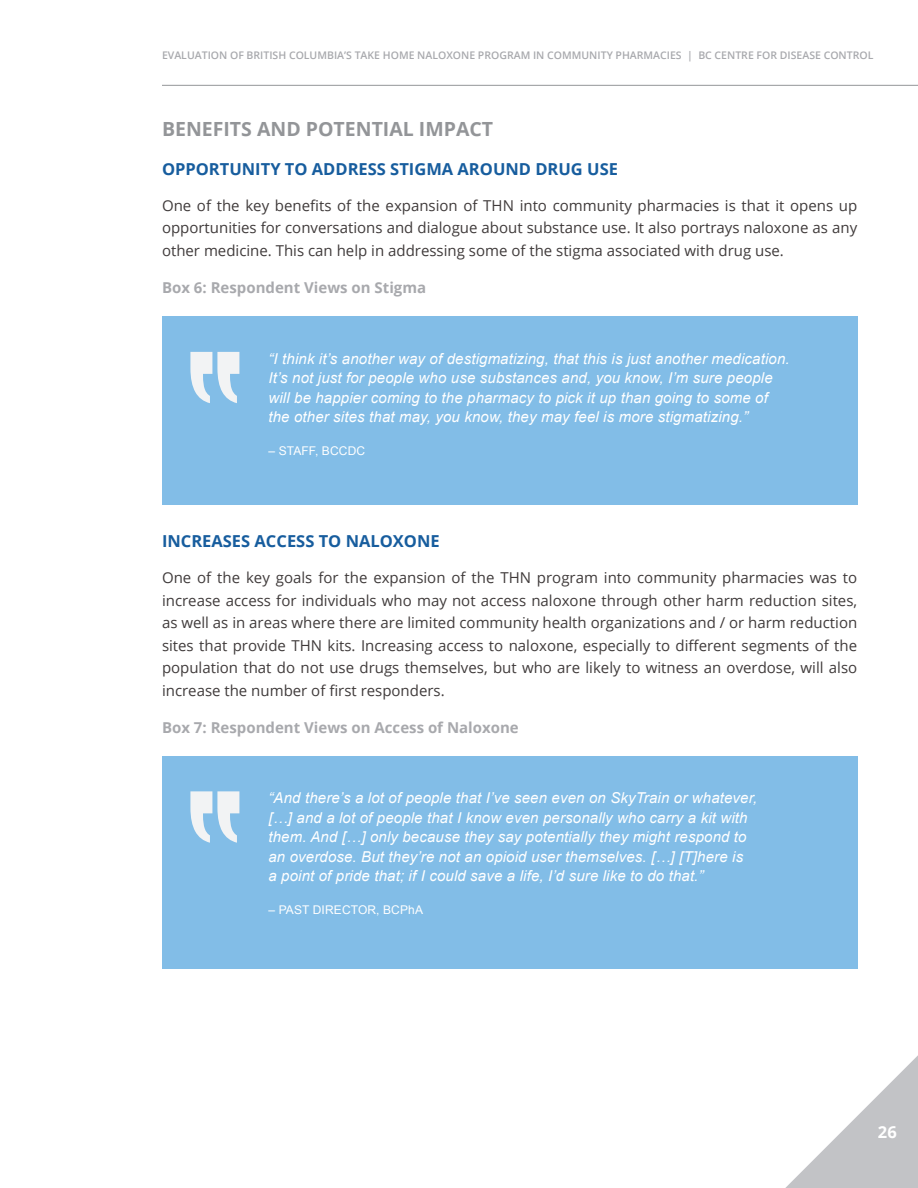
<style>
.page{position:relative;width:918px;height:1188px;background:#fff}
.page>*{position:absolute;margin:0;border:0;box-sizing:border-box;transform-origin:0 0}
.t1{font:700 19.5px "Open Sans";color:#939598}
.t2{font:700 16.5px "Open Sans";color:#175d9e}
.t3{font:700 16.5px "Open Sans";color:#fff}
.t4{font:15px/22.5px "Open Sans";color:#403b3b;text-align:justify}
.pull_quote{font:italic 15px/19.5px "Arial";letter-spacing:.01em;color:#fff}
.t5{font:700 15px "Open Sans";color:#a8a9ad}
.pull_quote-2{font:12px "Arial";letter-spacing:.01em;color:#fff}
.t6{font:600 10.5px "Open Sans";color:#a8a9ad}
</style>
<div class="page">
<svg style="left:785px;top:1055px;width:133px;height:133px"></svg>
<hr style="left:162px;top:85px;width:756px;height:1px;background:#939598">
<div style="left:162px;top:317px;width:696px;height:188px;background:#82bde7"></div>
<svg style="left:190px;top:352px;width:49px;height:51px"></svg>
<div style="left:162px;top:756px;width:696px;height:213px;background:#82bde7"></div>
<svg style="left:190px;top:791px;width:49px;height:52px"></svg>
<p class="t6" style="left:162px;top:48px;width:713px">EVALUATION OF BRITISH COLUMBIA’S TAKE HOME NALOXONE PROGRAM IN COMMUNITY PHARMACIES | BC CENTRE FOR DISEASE CONTROL</p>
<h2 class="t1" style="left:162px;top:116px;width:333px">BENEFITS AND POTENTIAL IMPACT</h2>
<h3 class="t2" style="left:162px;top:157px;width:458px">OPPORTUNITY TO ADDRESS STIGMA AROUND DRUG USE</h3>
<p class="t4" style="left:162px;top:194px;width:697px">One of the key benefits of the expansion of THN into community pharmacies is that it opens up opportunities for conversations and dialogue about substance use. It also portrays naloxone as any other medicine. This can help in addressing some of the stigma associated with drug use.</p>
<h4 class="t5" style="left:162px;top:277px;width:266px">Box 6: Respondent Views on Stigma</h4>
<p class="pull_quote" style="left:268px;top:349px;width:523px">“I think it’s another way of destigmatizing, that this is just another medication.<br>It’s not just for people who use substances and, you know, I’m sure people will be happier coming to the pharmacy to pick it up than going to some of the other sites that may, you know, they may feel is more stigmatizing.”</p>
<p class="pull_quote-2" style="left:268px;top:443px;width:98px">– STAFF, BCCDC</p>
<h3 class="t2" style="left:162px;top:529px;width:279px">INCREASES ACCESS TO NALOXONE</h3>
<p class="t4" style="left:162px;top:566px;width:697px">One of the key goals for the expansion of the THN program into community pharmacies was to increase access for individuals who may not access naloxone through other harm reduction sites, as well as in areas where there are limited community health organizations and / or harm reduction sites that provide THN kits. Increasing access to naloxone, especially to different segments of the population that do not use drugs themselves, but who are likely to witness an overdose, will also increase the number of first responders.</p>
<h4 class="t5" style="left:162px;top:717px;width:358px">Box 7: Respondent Views on Access of Naloxone</h4>
<p class="pull_quote" style="left:268px;top:789px;width:490px">“And there’s a lot of people that I’ve seen even on SkyTrain or whatever, […] and a lot of people that I know even personally who carry a kit with them. And […] only because they say potentially they might respond to an overdose. But they’re not an opioid user themselves. […] [T]here is<br>a point of pride that; if I could save a life, I’d sure like to do that.”</p>
<p class="pull_quote-2" style="left:268px;top:902px;width:156px">– PAST DIRECTOR, BCPhA</p>
<p class="t3" style="left:878px;top:1121px;width:21px">26</p>
</div>
